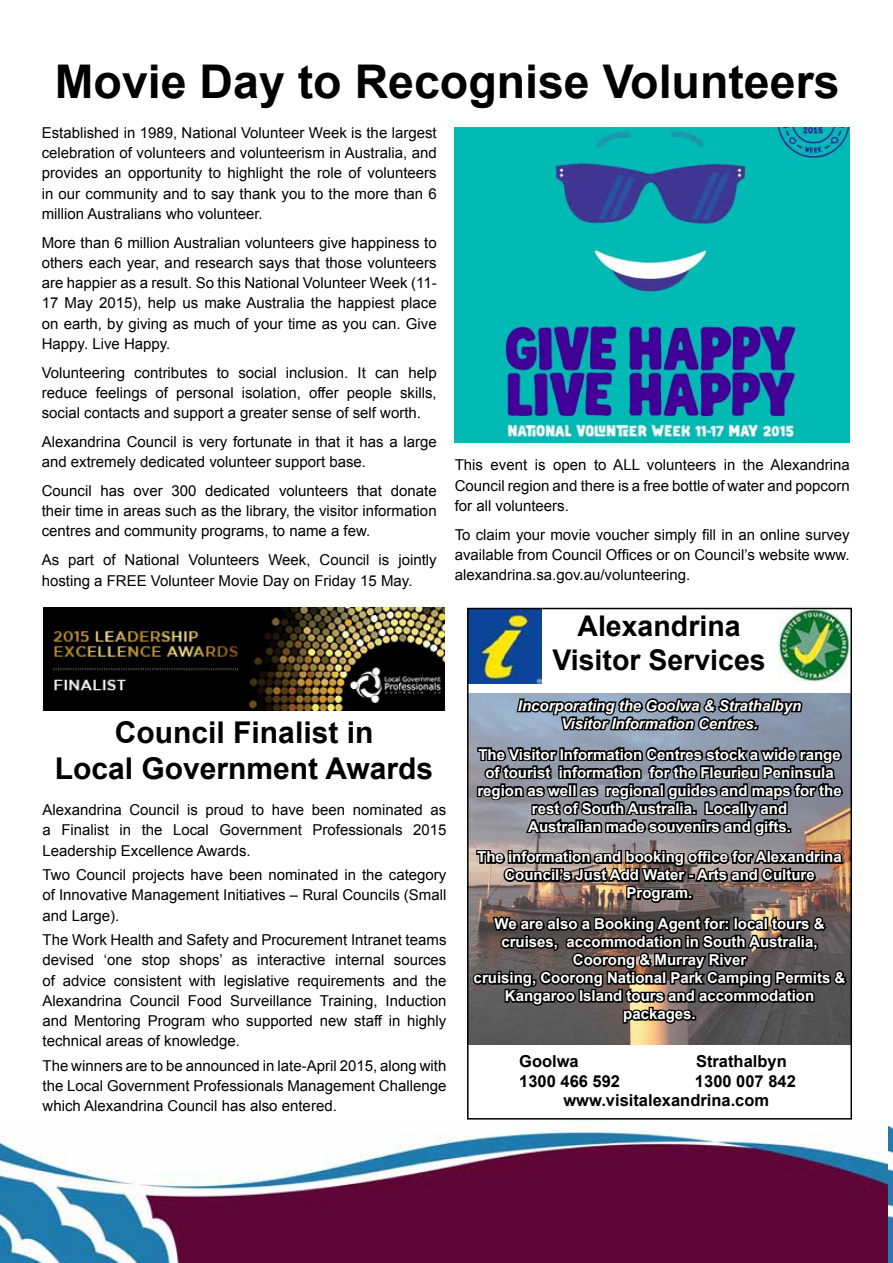
<style>
.page{position:relative;width:893px;height:1263px;background:#fff}
.page>*{position:absolute;margin:0;border:0;box-sizing:border-box;transform-origin:0 0}
.t1{font:700 46.5px "Arial";color:#000}
.t2{font:700 30px/36px "Arial";color:#000;text-align:center}
.t3{font:700 28.5px/34.2px "Arial";color:#000;text-align:center}
.t4{font:700 16.5px/19.8px "Arial";color:#000}
.t5{font:15px/20.2px "Arial";color:#000;text-align:justify}
.t6{font:700 15px/18px "Arial";color:#fff;text-align:center}
.t7{font:italic 700 15px/18px "Arial";color:#fff;text-align:center}
</style>
<div class="page">
<img style="left:0;top:1119px;width:888px;height:144px">
<img style="left:888px;top:1126px;width:5px;height:137px">
<img style="left:470px;top:611px;width:71px;height:67px">
<img style="left:470px;top:1026px;width:379px;height:18px">
<img style="left:779px;top:606px;width:71px;height:72px">
<svg style="left:470px;top:678px;width:379px;height:348px;background:#5a575a"></svg>
<div style="left:467px;top:608px;width:385px;height:511px;border:2px solid #000"></div>
<img style="left:43px;top:608px;width:402px;height:103px">
<img style="left:455px;top:127px;width:395px;height:315px">
<h1 class="t1" style="left:55px;top:51px;width:786px">Movie Day to Recognise Volunteers</h1>
<p class="t5" style="left:42px;top:123px;width:396px">Established in 1989, National Volunteer Week is the largest celebration of volunteers and volunteerism in Australia, and provides an opportunity to highlight the role of volunteers in our community and to say thank you to the more than 6 million Australians who volunteer.</p>
<p class="t5" style="left:42px;top:232px;width:396px">More than 6 million Australian volunteers give happiness to others each year, and research says that those volunteers are happier as a result. So this National Volunteer Week (11- 17 May 2015), help us make Australia the happiest place on earth, by giving as much of your time as you can. Give Happy. Live Happy.</p>
<p class="t5" style="left:42px;top:362px;width:396px">Volunteering contributes to social inclusion. It can help reduce feelings of personal isolation, offer people skills, social contacts and support a greater sense of self worth.</p>
<p class="t5" style="left:42px;top:432px;width:396px">Alexandrina Council is very fortunate in that it has a large and extremely dedicated volunteer support base.</p>
<p class="t5" style="left:42px;top:481px;width:396px">Council has over 300 dedicated volunteers that donate their time in areas such as the library, the visitor information centres and community programs, to name a few.</p>
<p class="t5" style="left:42px;top:550px;width:396px">As part of National Volunteers Week, Council is jointly hosting a FREE Volunteer Movie Day on Friday 15 May.</p>
<p class="t5" style="left:455px;top:455px;width:396px">This event is open to ALL volunteers in the Alexandrina Council region and there is a free bottle of water and popcorn for all volunteers.</p>
<p class="t5" style="left:455px;top:524px;width:396px">To claim your movie voucher simply fill in an online survey available from Council Offices or on Council’s website www. alexandrina.sa.gov.au/volunteering.</p>
<h2 class="t2" style="left:55px;top:715px;width:380px">Council Finalist in<br>Local Government Awards</h2>
<p class="t5" style="left:43px;top:800px;width:405px">Alexandrina Council is proud to have been nominated as a Finalist in the Local Government Professionals 2015<br>Leadership Excellence Awards.</p>
<p class="t5" style="left:43px;top:865px;width:405px">Two Council projects have been nominated in the category of Innovative Management Initiatives – Rural Councils (Small and Large).</p>
<p class="t5" style="left:43px;top:930px;width:405px">The Work Health and Safety and Procurement Intranet teams devised ‘one stop shops’ as interactive internal sources of advice consistent with legislative requirements and the Alexandrina Council Food Surveillance Training, Induction and Mentoring Program who supported new staff in highly technical areas of knowledge.</p>
<p class="t5" style="left:43px;top:1056px;width:405px">The winners are to be announced in late-April 2015, along with the Local Government Professionals Management Challenge which Alexandrina Council has also entered.</p>
<h3 class="t3" style="left:552px;top:610px;width:215px">Alexandrina<br>Visitor Services</h3>
<p class="t7" style="left:518px;top:697px;width:285px">Incorporating the Goolwa &amp; Strathalbyn<br>Visitor Information Centres.</p>
<p class="t6" style="left:477px;top:746px;width:366px">The Visitor Information Centres stock a wide range of tourist information for the Fleurieu Peninsula region as well as regional guides and maps for the rest of South Australia. Locally and<br>Australian made souvenirs and gifts.</p>
<p class="t6" style="left:477px;top:848px;width:366px">The information and booking office for Alexandrina<br>Council’s Just Add Water - Arts and Culture<br>Program.</p>
<p class="t6" style="left:474px;top:915px;width:373px">We are also a Booking Agent for: local tours &amp; cruises, accommodation in South Australia, Coorong &amp; Murray River<br>cruising, Coorong National Park Camping Permits &amp; Kangaroo Island tours and accommodation packages.</p>
<p class="t4" style="left:519px;top:1051px;width:61px">Goolwa</p>
<p class="t4" style="left:696px;top:1051px;width:92px">Strathalbyn</p>
<p class="t4" style="left:519px;top:1071px;width:102px">1300 466 592</p>
<p class="t4" style="left:563px;top:1071px;width:234px;text-indent:131px">1300 007 842 www.visitalexandrina.com</p>
</div>
